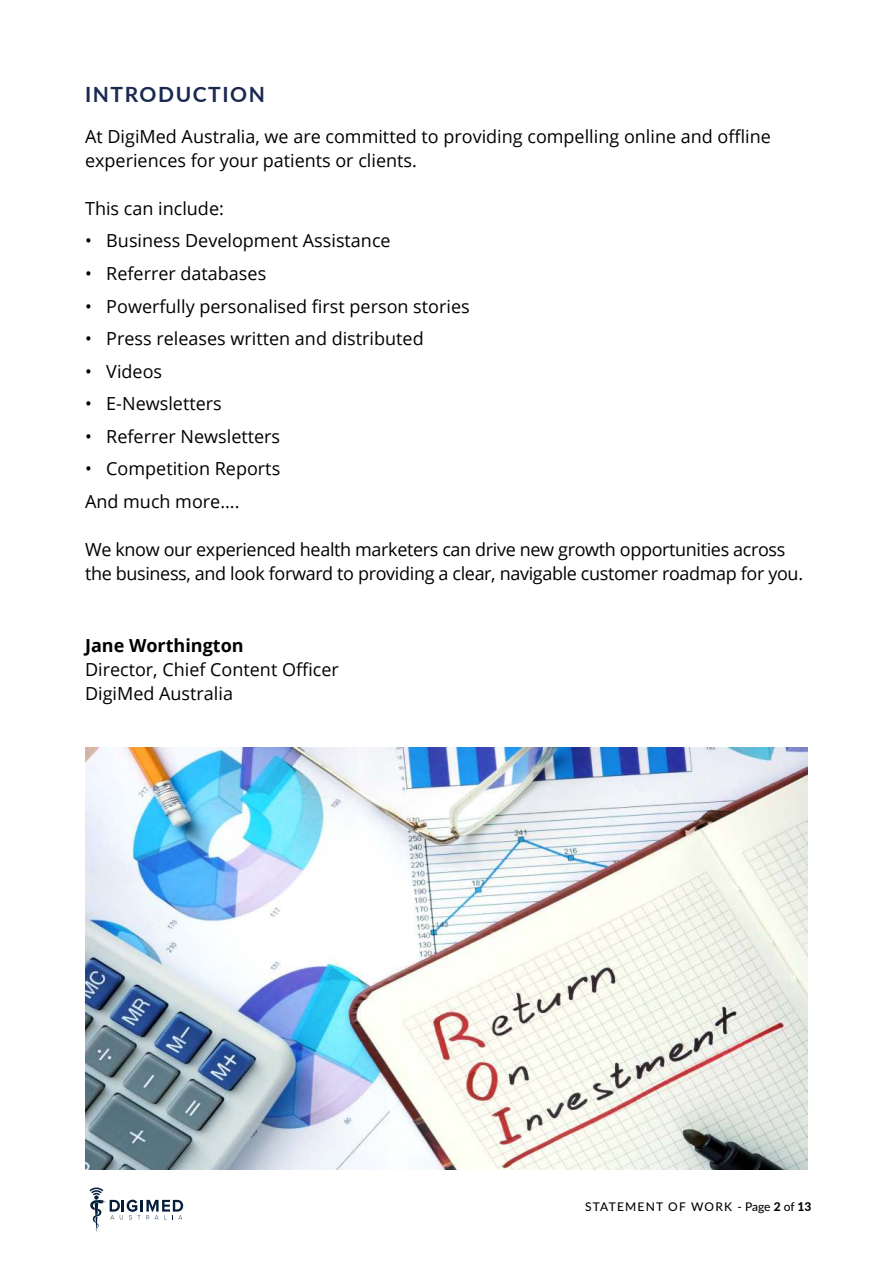
<style>
.page{position:relative;width:893px;height:1263px;background:#fff}
.page>*{position:absolute;margin:0;border:0;box-sizing:border-box;transform-origin:0 0}
.t1{font:700 21px "Lato";letter-spacing:.075em;color:#1b2951}
.t2{font:18px/24px "Open Sans";color:#000}
.t3{font:18px/24px "Open Sans";letter-spacing:-.02em;color:#000}
.t4{font:700 18px "Open Sans";color:#000}
.t5{font:500 12px "Lato";letter-spacing:.1em;color:#000}
.s1{font-weight:800}
</style>
<div class="page">
<svg style="left:90px;top:1187px;width:93px;height:45px"></svg>
<img style="left:85px;top:748px;width:723px;height:421px">
<p class="t1" style="left:85px;top:86px;width:181px">INTRODUCTION</p>
<p class="t2" style="left:85px;top:124px;width:687px">At DigiMed Australia, we are committed to providing compelling online and offline experiences for your patients or clients.</p>
<p class="t2" style="left:85px;top:198px;width:140px">This can include:</p>
<p class="t2" style="left:85px;top:231px;width:307px">• Business Development Assistance</p>
<p class="t2" style="left:85px;top:263px;width:183px">• Referrer databases</p>
<p class="t2" style="left:85px;top:296px;width:386px">• Powerfully personalised first person stories</p>
<p class="t2" style="left:85px;top:328px;width:340px">• Press releases written and distributed</p>
<p class="t2" style="left:85px;top:361px;width:79px">• Videos</p>
<p class="t2" style="left:85px;top:393px;width:138px">• E-Newsletters</p>
<p class="t2" style="left:85px;top:426px;width:197px">• Referrer Newsletters</p>
<p class="t2" style="left:85px;top:454px;width:197px;line-height:32.5px">• Competition Reports<br>And much more....</p>
<p class="t3" style="left:85px;top:539px;width:720px">We know our experienced health marketers can drive new growth opportunities across the business, and look forward to providing a clear, navigable customer roadmap for you.</p>
<p class="t4" style="left:85px;top:638px;width:160px">Jane Worthington</p>
<p class="t2" style="left:85px;top:657px;width:255px">Director, Chief Content Officer<br>DigiMed Australia</p>
<p class="t5" style="left:585px;top:1203px;width:228px">STATEMENT OF WORK - Page <span class="s1">2</span> of <span class="s1">13</span></p>
</div>
